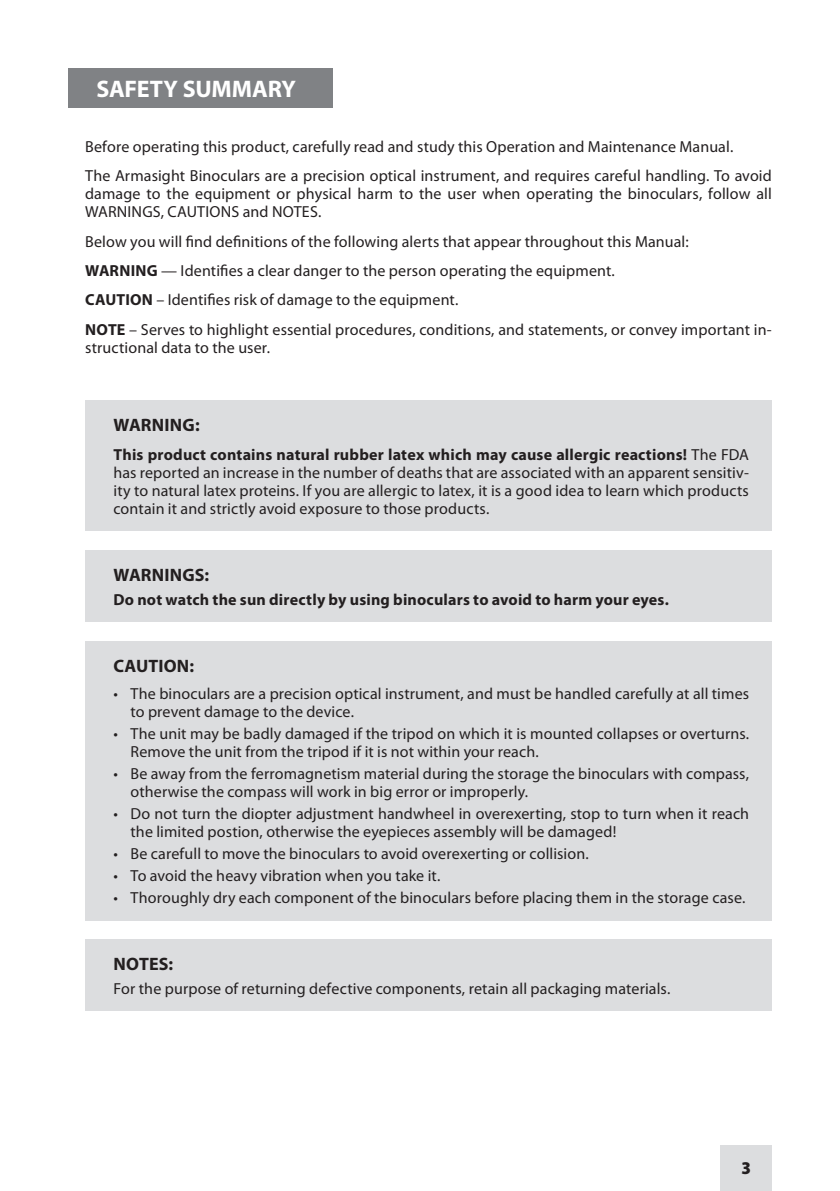
<style>
.page{position:relative;width:840px;height:1191px;background:#fff}
.page>*{position:absolute;margin:0;border:0;box-sizing:border-box;transform-origin:0 0}
.t1{font:700 24px "Myriad Pro";letter-spacing:-.01em;color:#fff}
.t2{font:700 18px "Myriad Pro";letter-spacing:.01em;color:#231f20}
.t3{font:900 semi-condensed 18px "Myriad Pro";color:#231f20}
.t4{font:16px/18px "Myriad Pro";letter-spacing:.01em;color:#231f20}
.t5{font:700 16px "Myriad Pro";letter-spacing:.01em;color:#231f20}
.s1{font-weight:700}
</style>
<div class="page">
<div style="left:720px;top:1145px;width:51px;height:46px;background:#dcdddf"></div>
<div style="left:68px;top:68px;width:264px;height:40px;background:#808285"></div>
<div style="left:85px;top:400px;width:686px;height:131px;background:#dcdddf"></div>
<div style="left:85px;top:550px;width:686px;height:71px;background:#dcdddf"></div>
<div style="left:85px;top:641px;width:686px;height:279px;background:#dcdddf"></div>
<div style="left:85px;top:939px;width:686px;height:71px;background:#dcdddf"></div>
<h1 class="t1" style="left:96px;top:73px;width:201px">SAFETY SUMMARY</h1>
<p class="t4" style="left:85px;top:131px;width:687px;line-height:29.4px">Before operating this product, carefully read and study this Operation and Maintenance Manual.<br>The Armasight Binoculars are a precision optical instrument, and requires careful handling. To avoid</p>
<p class="t4" style="left:85px;top:184px;width:688px">damage to the equipment or physical harm to the user when operating the binoculars, follow all<br>WARNINGS, CAUTIONS and NOTES.</p>
<p class="t4" style="left:85px;top:226px;width:687px;line-height:29.4px">Below you will find definitions of the following alerts that appear throughout this Manual:<br><span class="s1">WARNING</span> — Identifies a clear danger to the person operating the equipment.<br><span class="s1">CAUTION</span> – Identifies risk of damage to the equipment.<br><span class="s1">NOTE</span> – Serves to highlight essential procedures, conditions, and statements, or convey important in-</p>
<p class="t4" style="left:85px;top:338px;width:186px">structional data to the user.</p>
<p class="t2" style="left:113px;top:413px;width:88px">WARNING:</p>
<p class="t4" style="left:113px;top:445px;width:636px;text-align:justify"><span class="s1">This product contains natural rubber latex which may cause allergic reactions!</span> The FDA has reported an increase in the number of deaths that are associated with an apparent sensitiv&shy;ity to natural latex proteins. If you are allergic to latex, it is a good idea to learn which products contain it and strictly avoid exposure to those products.</p>
<p class="t2" style="left:113px;top:563px;width:97px">WARNINGS:</p>
<p class="t5" style="left:113px;top:589px;width:556px">Do not watch the sun directly by using binoculars to avoid to harm your eyes.</p>
<p class="t2" style="left:113px;top:654px;width:82px">CAUTION:</p>
<p class="t4" style="left:130px;top:684px;width:620px;text-indent:-17px">• The binoculars are a precision optical instrument, and must be handled carefully at all times to prevent damage to the device.</p>
<p class="t4" style="left:130px;top:724px;width:619px;text-indent:-17px">• The unit may be badly damaged if the tripod on which it is mounted collapses or overturns.<br>Remove the unit from the tripod if it is not within your reach.</p>
<p class="t4" style="left:130px;top:764px;width:619px;text-indent:-17px">• Be away from the ferromagnetism material during the storage the binoculars with compass, otherwise the compass will work in big error or improperly.</p>
<p class="t4" style="left:130px;top:804px;width:619px;text-indent:-17px">• Do not turn the diopter adjustment handwheel in overexerting, stop to turn when it reach the limited postion, otherwise the eyepieces assembly will be damaged!</p>
<p class="t4" style="left:113px;top:844px;width:476px">• Be carefull to move the binoculars to avoid overexerting or collision.</p>
<p class="t4" style="left:113px;top:866px;width:328px">• To avoid the heavy vibration when you take it.</p>
<p class="t4" style="left:113px;top:888px;width:633px">• Thoroughly dry each component of the binoculars before placing them in the storage case.</p>
<p class="t2" style="left:113px;top:952px;width:61px">NOTES:</p>
<p class="t4" style="left:113px;top:979px;width:558px">For the purpose of returning defective components, retain all packaging materials.</p>
<p class="t3" style="left:741px;top:1157px;width:11px">3</p>
</div>
